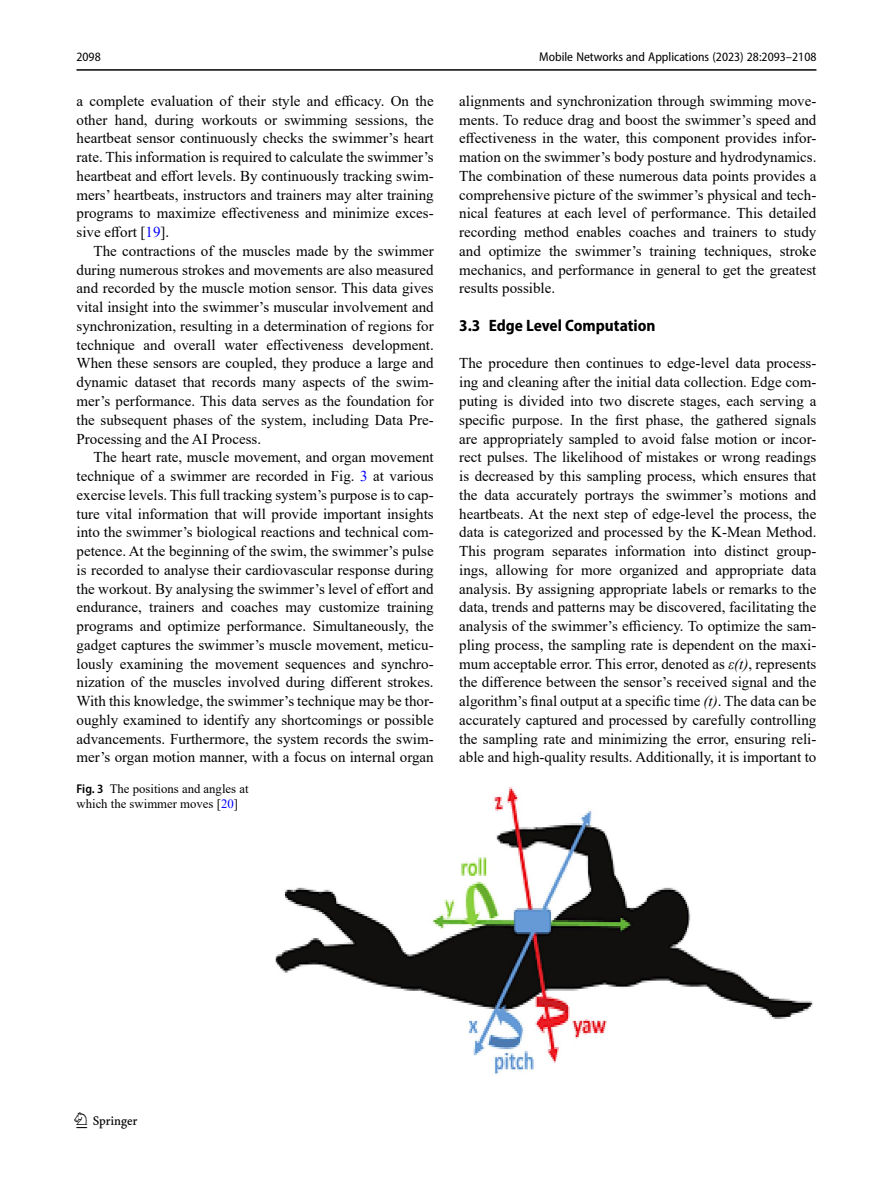
<style>
.page{position:relative;width:893px;height:1187px;background:#fff}
.page>*{position:absolute;margin:0;border:0;box-sizing:border-box;transform-origin:0 0}
.t1{font:22.5px "Springnew";color:#000}
.Head_2{font:700 semi-condensed 16.5px "Myriad Pro";color:#000}
.Body_Text_Indent{font:15px/18.8px "Times New Roman";color:#000;text-align:justify}
.Body_Text{font:15px/18.8px "Times New Roman";color:#000;text-align:justify}
.Figure_Caption_Side{font:12.75px/15px "Times New Roman";color:#000}
.t2{font:semi-condensed 12.75px "Myriad Pro";color:#000}
.s1{color:#00f}
.s2{font-family:"Myriad Pro";font-weight:600;font-stretch:semi-condensed}
.s3{font-style:italic}
</style>
<div class="page">
<hr style="left:77px;top:69px;width:739px;height:2px;background:#000">
<img style="left:275px;top:787px;width:538px;height:288px">
<p class="t2" style="left:77px;top:49px;width:26px">2098</p>
<p class="Body_Text" style="left:77px;top:91px;width:359px">a complete evaluation of their style and efficacy. On the other hand, during workouts or swimming sessions, the heartbeat sensor continuously checks the swimmer’s heart rate. This information is required to calculate the swimmer’s heartbeat and effort levels. By continuously tracking swim&shy;mers’ heartbeats, instructors and trainers may alter training programs to maximize effectiveness and minimize exces&shy;sive effort [<span class="s1">19</span>].</p>
<p class="Body_Text_Indent" style="left:77px;top:241px;width:359px;text-indent:17px">The contractions of the muscles made by the swimmer during numerous strokes and movements are also measured and recorded by the muscle motion sensor. This data gives vital insight into the swimmer’s muscular involvement and synchronization, resulting in a determination of regions for technique and overall water effectiveness development.<br>When these sensors are coupled, they produce a large and dynamic dataset that records many aspects of the swim&shy;mer’s performance. This data serves as the foundation for the subsequent phases of the system, including Data Pre-Processing and the AI Process.</p>
<p class="Body_Text_Indent" style="left:77px;top:447px;width:359px;text-indent:17px">The heart rate, muscle movement, and organ movement technique of a swimmer are recorded in Fig. <span class="s1">3</span> at various exercise levels. This full tracking system’s purpose is to cap&shy;ture vital information that will provide important insights into the swimmer’s biological reactions and technical com&shy;petence. At the beginning of the swim, the swimmer’s pulse is recorded to analyse their cardiovascular response during the workout. By analysing the swimmer’s level of effort and endurance, trainers and coaches may customize training programs and optimize performance. Simultaneously, the gadget captures the swimmer’s muscle movement, meticu&shy;lously examining the movement sequences and synchro&shy;nization of the muscles involved during different strokes.<br>With this knowledge, the swimmer’s technique may be thor&shy;oughly examined to identify any shortcomings or possible advancements. Furthermore, the system records the swim&shy;mer’s organ motion manner, with a focus on internal organ</p>
<p class="Figure_Caption_Side" style="left:77px;top:781px;width:174px"><span class="s2">Fig. 3</span> The positions and angles at which the swimmer moves [<span class="s1">20</span>]</p>
<p class="t2" style="left:539px;top:49px;width:279px">Mobile Networks and Applications (2023) 28:2093–2108</p>
<p class="Body_Text_Indent" style="left:459px;top:91px;width:359px">alignments and synchronization through swimming move&shy;ments. To reduce drag and boost the swimmer’s speed and effectiveness in the water, this component provides infor&shy;mation on the swimmer’s body posture and hydrodynamics.<br>The combination of these numerous data points provides a comprehensive picture of the swimmer’s physical and tech&shy;nical features at each level of performance. This detailed recording method enables coaches and trainers to study and optimize the swimmer’s training techniques, stroke mechanics, and performance in general to get the greatest results possible.</p>
<p class="Head_2" style="left:459px;top:315px;width:198px">3.3 Edge Level Computation</p>
<p class="Body_Text" style="left:459px;top:353px;width:359px">The procedure then continues to edge-level data process&shy;ing and cleaning after the initial data collection. Edge com&shy;puting is divided into two discrete stages, each serving a specific purpose. In the first phase, the gathered signals are appropriately sampled to avoid false motion or incor&shy;rect pulses. The likelihood of mistakes or wrong readings is decreased by this sampling process, which ensures that the data accurately portrays the swimmer’s motions and heartbeats. At the next step of edge-level the process, the data is categorized and processed by the K-Mean Method.<br>This program separates information into distinct group&shy;ings, allowing for more organized and appropriate data analysis. By assigning appropriate labels or remarks to the data, trends and patterns may be discovered, facilitating the analysis of the swimmer’s efficiency. To optimize the sam&shy;pling process, the sampling rate is dependent on the maxi&shy;mum acceptable error. This error, denoted as <span class="s3">ε(t)</span>, represents the difference between the sensor’s received signal and the algorithm’s final output at a specific time <span class="s3">(t)</span>. The data can be accurately captured and processed by carefully controlling the sampling rate and minimizing the error, ensuring reli&shy;able and high-quality results. Additionally, it is important to</p>
<h1 class="t1" style="left:77px;top:1107px;width:63px">1 3</h1>
</div>
